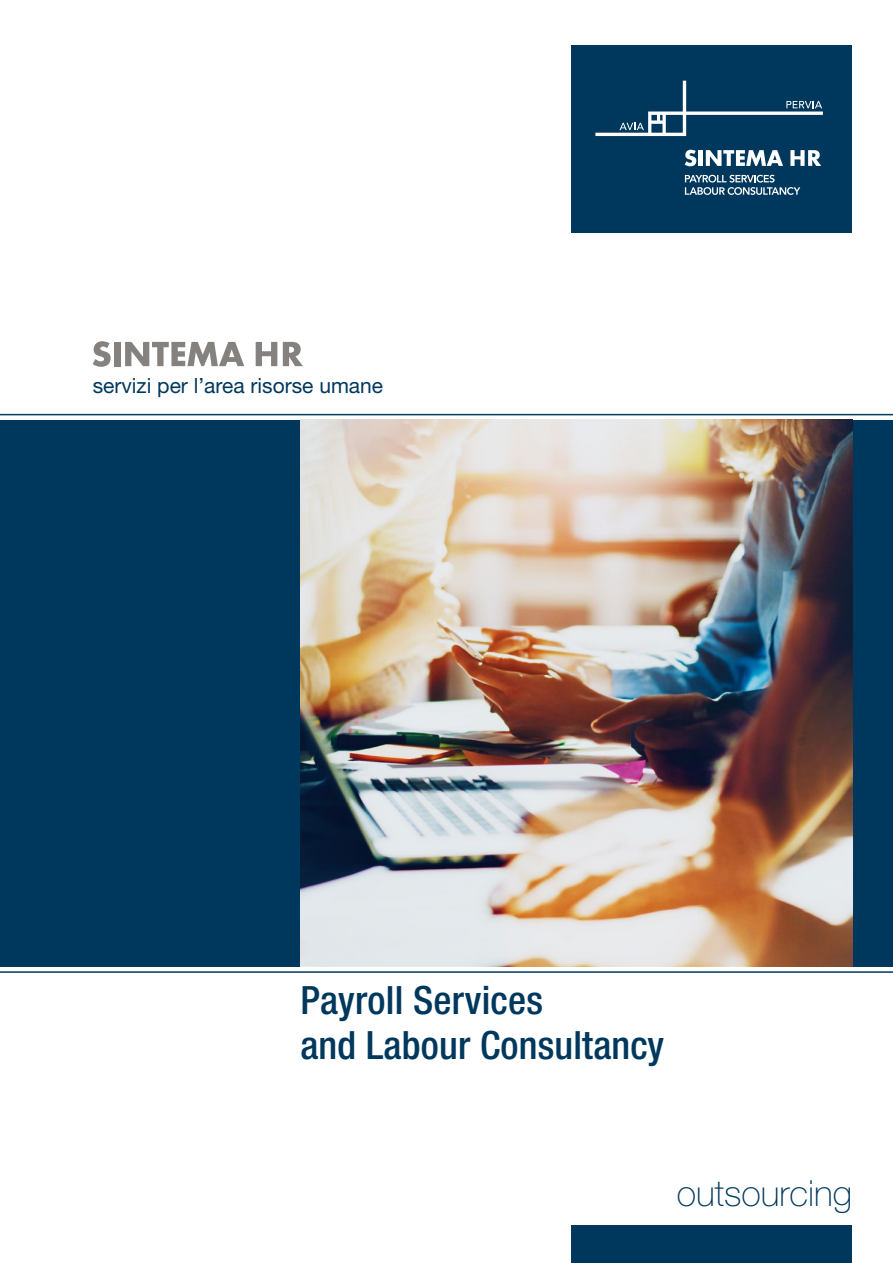
<style>
.page{position:relative;width:893px;height:1263px;background:#fff}
.page>*{position:absolute;margin:0;border:0;box-sizing:border-box;transform-origin:0 0}
.t1{font:500 condensed 39px/45px "Helvetica Neue LT Std";letter-spacing:.005em;color:#00385d}
.t2{font:100 36px "Helvetica Neue LT Std";color:#00385d}
.t3{font:21px "Helvetica Neue LT Std";color:#00385d}
</style>
<div class="page">
<div style="left:0;top:420px;width:893px;height:547px;background:#00385d"></div>
<div style="left:571px;top:46px;width:281px;height:187px;background:#00385d"></div>
<svg style="left:685px;top:150px;width:11px;height:16px"></svg>
<hr style="left:699px;top:150px;width:4px;height:16px;background:#fff">
<svg style="left:706px;top:150px;width:77px;height:16px"></svg>
<svg style="left:790px;top:150px;width:31px;height:16px"></svg>
<svg style="left:685px;top:175px;width:115px;height:20px"></svg>
<svg style="left:595px;top:81px;width:228px;height:55px"></svg>
<svg style="left:93px;top:341px;width:18px;height:26px"></svg>
<div style="left:114px;top:342px;width:6px;height:24px;background:#84817f"></div>
<svg style="left:125px;top:342px;width:119px;height:24px"></svg>
<svg style="left:256px;top:342px;width:21px;height:24px"></svg>
<svg style="left:283px;top:342px;width:20px;height:24px"></svg>
<div style="left:571px;top:1225px;width:281px;height:38px;background:#00385d"></div>
<img style="left:300px;top:420px;width:552px;height:547px">
<hr style="left:0;top:414px;width:893px;height:1px;background:#00385d">
<hr style="left:0;top:971px;width:893px;height:2px;background:#00385d">
<p class="t3" style="left:93px;top:373px;width:292px">servizi per l’area risorse umane</p>
<p class="t1" style="left:300px;top:977px;width:365px">Payroll Services<br>and Labour Consultancy</p>
<p class="t2" style="left:677px;top:1172px;width:177px">outsourcing</p>
</div>
